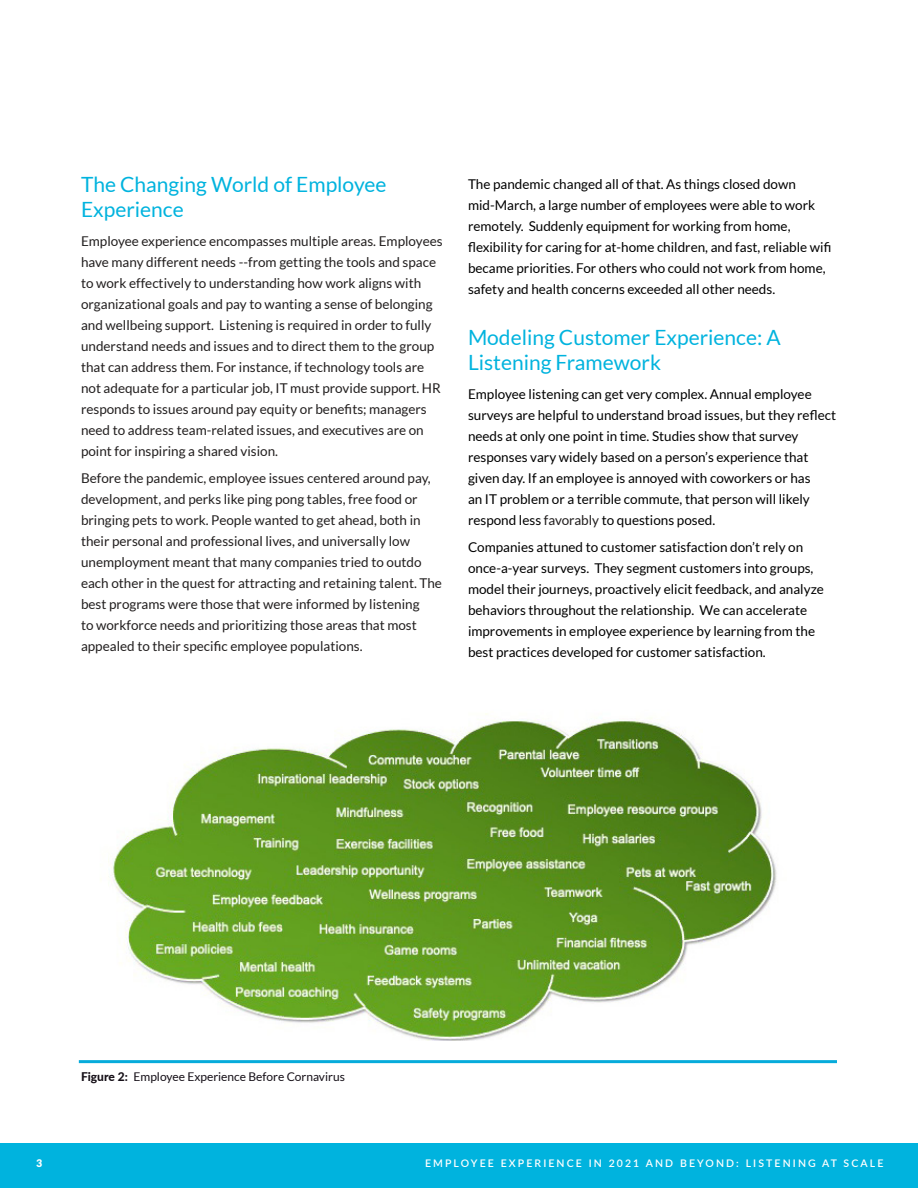
<style>
.page{position:relative;width:918px;height:1188px;background:#fff}
.page>*{position:absolute;margin:0;border:0;box-sizing:border-box;transform-origin:0 0}
.t1{font:21px/25.2px "Lato";color:#00b3de}
.t2{font:13.5px/21px "Lato";color:#221f1f}
.t3{font:13.5px/21px "Lato";color:#000}
.t4{font:12px "Lato";color:#150f17}
.t5{font:600 10.5px "Lato";letter-spacing:.2em;color:#fff}
.t6{font:900 10.5px "Lato";color:#fff}
.s1{color:#221f1f}
.s2{font-weight:800}
</style>
<div class="page">
<div style="left:0;top:1143px;width:918px;height:45px;background:#00b3de"></div>
<hr style="left:79px;top:1060px;width:758px;height:3px;background:#06abdb">
<img style="left:108px;top:713px;width:669px;height:327px">
<h1 class="t1" style="left:81px;top:173px;width:307px">The Changing World of Employee<br>Experience</h1>
<p class="t2" style="left:81px;top:231px;width:363px">Employee experience encompasses multiple areas. Employees have many different needs --from getting the tools and space to work effectively to understanding how work aligns with organizational goals and pay to wanting a sense of belonging and wellbeing support. Listening is required in order to fully understand needs and issues and to direct them to the group that can address them. For instance, if technology tools are not adequate for a particular job, IT must provide support. HR responds to issues around pay equity or benefits; managers need to address team-related issues, and executives are on point for inspiring a shared vision.</p>
<p class="t2" style="left:81px;top:468px;width:363px">Before the pandemic, employee issues centered around pay, development, and perks like ping pong tables, free food or bringing pets to work. People wanted to get ahead, both in their personal and professional lives, and universally low unemployment meant that many companies tried to outdo each other in the quest for attracting and retaining talent. The best programs were those that were informed by listening<br>to workforce needs and prioritizing those areas that most appealed to their specific employee populations.</p>
<p class="t3" style="left:468px;top:174px;width:365px">The pandemic changed all of that. As things closed down mid-March, a large number of employees were able to work remotely. Suddenly equipment for working from home, flexibility for caring for at-home children, and fast, reliable wifi became priorities. For others who could not work from home, safety and health concerns exceeded all other needs.</p>
<h1 class="t1" style="left:468px;top:324px;width:314px">Modeling Customer Experience: A<br>Listening Framework</h1>
<p class="t3" style="left:468px;top:384px;width:370px">Employee listening can get very complex. Annual employee surveys are helpful to understand broad issues, but they reflect needs at only one point in time. Studies show that survey responses vary widely based on a person’s experience that given day. If an employee is annoyed with coworkers or has<br>an IT problem or a terrible commute, that person will likely respond less <span class="s1">favorably</span> to questions posed.</p>
<p class="t3" style="left:468px;top:537px;width:357px">Companies attuned to customer satisfaction don’t rely on once-a-year surveys. They segment customers into groups, model their journeys, proactively elicit feedback, and analyze behaviors throughout the relationship. We can accelerate improvements in employee experience by learning from the best practices developed for customer satisfaction.</p>
<p class="t4" style="left:81px;top:1070px;width:265px"><span class="s2">Figure 2:</span> Employee Experience Before Cornavirus</p>
<p class="t6" style="left:36px;top:1157px;width:8px">3</p>
<p class="t5" style="left:425px;top:1157px;width:460px">EMPLOYEE EXPERIENCE IN 2021 AND BEYOND: LISTENING AT SCALE</p>
</div>
